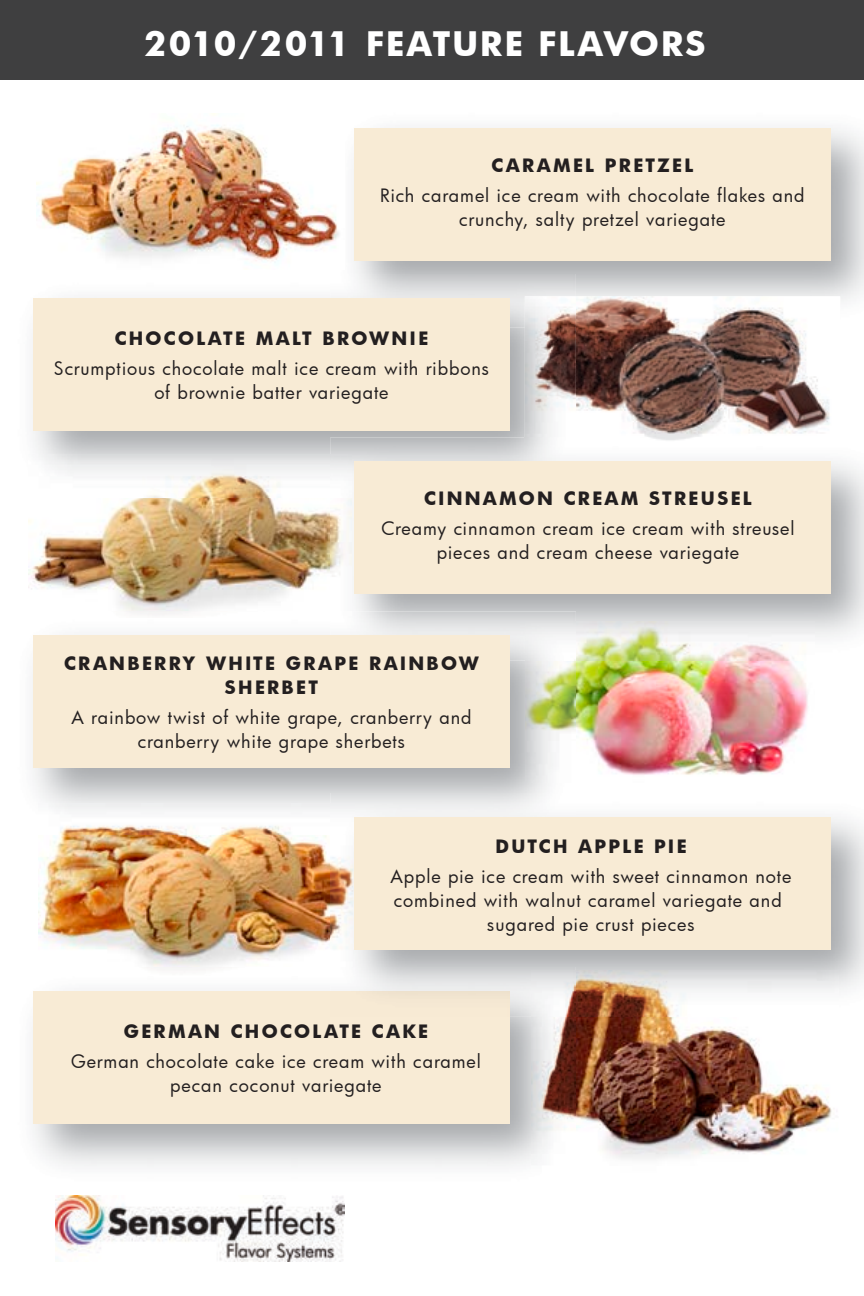
<style>
.page{position:relative;width:864px;height:1296px;background:#fff}
.page>*{position:absolute;margin:0;border:0;box-sizing:border-box;transform-origin:0 0}
.t1{font:700 33px "Futura";letter-spacing:.065em;color:#fff}
.t2{font:18px/24px "Futura";letter-spacing:.05em;color:#231f20;text-align:center}
.t3{font:700 18px/24px "Futura";letter-spacing:.125em;color:#231f20;text-align:center}
</style>
<div class="page">
<img style="left:353px;top:128px;width:511px;height:174px">
<div style="left:354px;top:129px;width:476px;height:132px;background:#f8ebd5"></div>
<div style="left:0;top:0;width:864px;height:80px;background:#3f3f40"></div>
<img style="left:56px;top:1196px;width:289px;height:65px">
<img style="left:576px;top:1016px;width:256px;height:143px">
<img style="left:38px;top:835px;width:316px;height:132px">
<img style="left:28px;top:497px;width:323px;height:115px">
<img style="left:525px;top:296px;width:315px;height:142px">
<img style="left:37px;top:114px;width:302px;height:149px">
<img style="left:576px;top:661px;width:232px;height:114px">
<img style="left:32px;top:297px;width:493px;height:200px">
<img style="left:330px;top:274px;width:246px;height:54px">
<div style="left:33px;top:298px;width:476px;height:133px;background:#f8ebd5"></div>
<img style="left:351px;top:438px;width:513px;height:223px">
<img style="left:330px;top:438px;width:246px;height:59px">
<div style="left:354px;top:462px;width:476px;height:132px;background:#f8ebd5"></div>
<img style="left:32px;top:612px;width:544px;height:223px">
<img style="left:330px;top:612px;width:246px;height:49px">
<div style="left:33px;top:636px;width:476px;height:132px;background:#f8ebd5"></div>
<img style="left:32px;top:967px;width:544px;height:200px">
<div style="left:33px;top:991px;width:476px;height:133px;background:#f8ebd5"></div>
<img style="left:354px;top:817px;width:510px;height:199px">
<img style="left:330px;top:793px;width:246px;height:42px">
<img style="left:330px;top:967px;width:246px;height:49px">
<img style="left:330px;top:991px;width:179px;height:25px">
<div style="left:354px;top:817px;width:476px;height:133px;background:#f8ebd5"></div>
<h1 class="t1" style="left:144px;top:20px;width:563px">2010/2011 FEATURE FLAVORS</h1>
<p class="t3" style="left:492px;top:153px;width:203px">CARAMEL PRETZEL</p>
<p class="t2" style="left:380px;top:183px;width:426px">Rich caramel ice cream with chocolate flakes and crunchy, salty pretzel variegate</p>
<p class="t3" style="left:115px;top:325px;width:315px">CHOCOLATE MALT BROWNIE</p>
<p class="t2" style="left:54px;top:356px;width:437px">Scrumptious chocolate malt ice cream with ribbons of brownie batter variegate</p>
<p class="t3" style="left:424px;top:486px;width:329px">CINNAMON CREAM STREUSEL</p>
<p class="t2" style="left:381px;top:516px;width:415px">Creamy cinnamon cream ice cream with streusel pieces and cream cheese variegate</p>
<p class="t3" style="left:64px;top:651px;width:416px">CRANBERRY WHITE GRAPE RAINBOW<br>SHERBET</p>
<p class="t2" style="left:71px;top:705px;width:402px">A rainbow twist of white grape, cranberry and cranberry white grape sherbets</p>
<p class="t3" style="left:495px;top:834px;width:193px">DUTCH APPLE PIE</p>
<p class="t2" style="left:390px;top:864px;width:402px">Apple pie ice cream with sweet cinnamon note combined with walnut caramel variegate and sugared pie crust pieces</p>
<p class="t3" style="left:124px;top:1018px;width:306px">GERMAN CHOCOLATE CAKE</p>
<p class="t2" style="left:71px;top:1049px;width:411px">German chocolate cake ice cream with caramel pecan coconut variegate</p>
</div>
